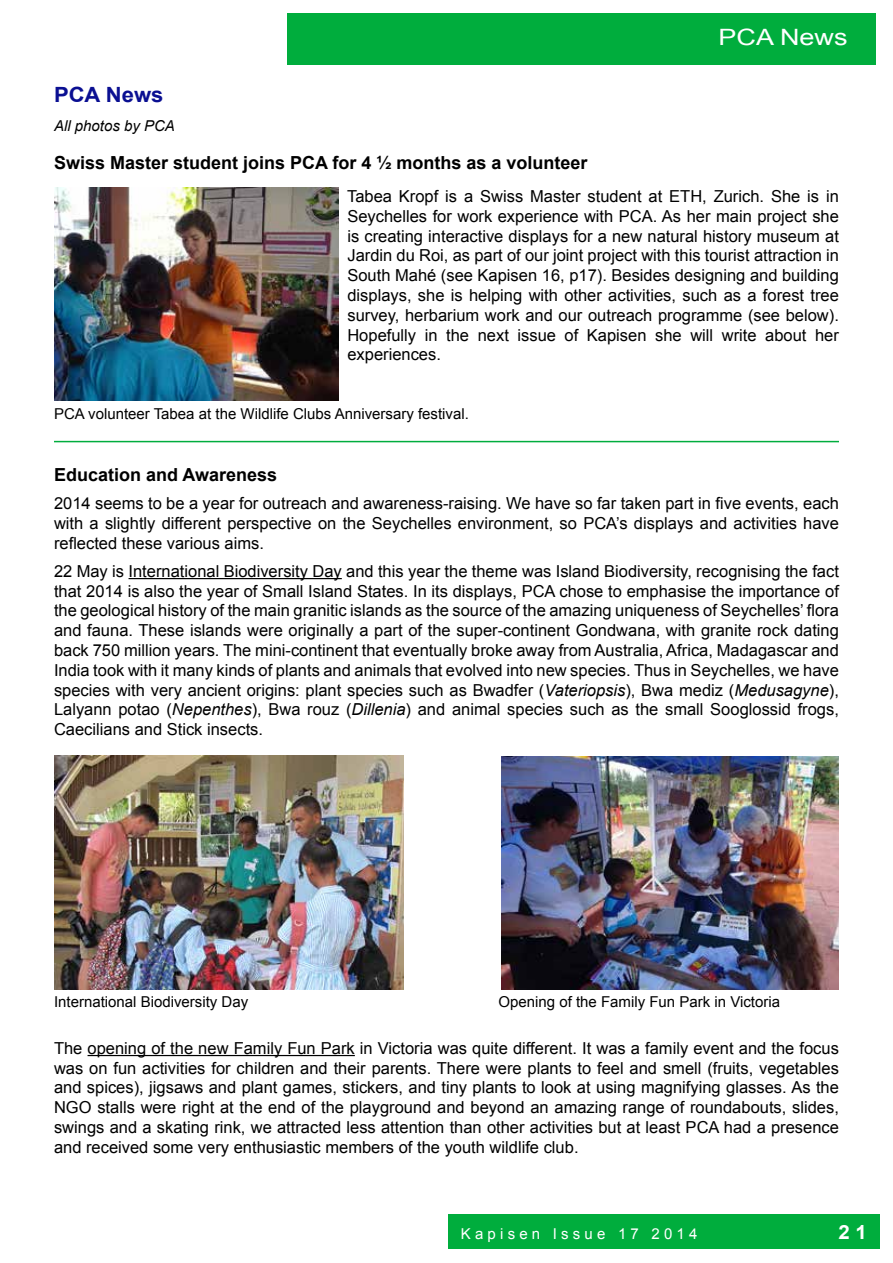
<style>
.page{position:relative;width:893px;height:1263px;background:#fff}
.page>*{position:absolute;margin:0;border:0;box-sizing:border-box;transform-origin:0 0}
.t1{font:22.5px "Arial";color:#fff;scale:1.2 1}
.t2{font:700 21px "Arial";color:#0a0f92;scale:1.05 1}
.t3{font:700 19.5px "Arial";color:#fff;scale:1.05 1}
.t4{font:700 18px "Arial";color:#000}
.t5{font:16.5px/19.8px "Arial";color:#000;text-align:justify}
.t6{font:15px "Arial";color:#000}
.t7{font:15px "Arial";letter-spacing:.28em;color:#fff}
.t8{font:italic 15px "Arial";color:#000}
.s1{font-style:italic}
</style>
<div class="page">
<div style="left:287px;top:13px;width:589px;height:52px;background:#00ad3d"></div>
<div style="left:448px;top:1214px;width:432px;height:34px;background:#00ad3d"></div>
<hr style="left:129px;top:578px;width:213px;height:1px;background:#000">
<hr style="left:88px;top:1055px;width:267px;height:1px;background:#000">
<img style="left:54px;top:188px;width:284px;height:213px">
<img style="left:54px;top:755px;width:350px;height:234px">
<img style="left:502px;top:756px;width:337px;height:234px">
<hr style="left:54px;top:441px;width:785px;height:1px;background:#00ad3d">
<h1 class="t1" style="left:719px;top:23px;width:109px">PCA News</h1>
<p class="t2" style="left:54px;top:81px;width:106px">PCA News</p>
<p class="t8" style="left:54px;top:116px;width:122px">All photos by PCA</p>
<p class="t4" style="left:54px;top:151px;width:535px">Swiss Master student joins PCA for 4 ½ months as a volunteer</p>
<p class="t5" style="left:347px;top:186px;width:493px">Tabea Kropf is a Swiss Master student at ETH, Zurich. She is in Seychelles for work experience with PCA. As her main project she is creating interactive displays for a new natural history museum at Jardin du Roi, as part of our joint project with this tourist attraction in South Mahé (see Kapisen 16, p17). Besides designing and building displays, she is helping with other activities, such as a forest tree survey, herbarium work and our outreach programme (see below).<br>Hopefully in the next issue of Kapisen she will write about her experiences.</p>
<p class="t6" style="left:54px;top:404px;width:416px">PCA volunteer Tabea at the Wildlife Clubs Anniversary festival.</p>
<p class="t4" style="left:54px;top:462px;width:225px">Education and Awareness</p>
<p class="t5" style="left:54px;top:493px;width:786px">2014 seems to be a year for outreach and awareness-raising. We have so far taken part in five events, each with a slightly different perspective on the Seychelles environment, so PCA’s displays and activities have reflected these various aims.</p>
<p class="t5" style="left:54px;top:561px;width:786px">22 May is International Biodiversity Day and this year the theme was Island Biodiversity, recognising the fact that 2014 is also the year of Small Island States. In its displays, PCA chose to emphasise the importance of the geological history of the main granitic islands as the source of the amazing uniqueness of Seychelles’ flora and fauna. These islands were originally a part of the super-continent Gondwana, with granite rock dating back 750 million years. The mini-continent that eventually broke away from Australia, Africa, Madagascar and India took with it many kinds of plants and animals that evolved into new species. Thus in Seychelles, we have species with very ancient origins: plant species such as Bwadfer (<span class="s1">Vateriopsis</span>), Bwa mediz (<span class="s1">Medusagyne</span>), Lalyann potao (<span class="s1">Nepenthes</span>), Bwa rouz (<span class="s1">Dillenia</span>) and animal species such as the small Sooglossid frogs, Caecilians and Stick insects.</p>
<p class="t6" style="left:54px;top:992px;width:196px">International Biodiversity Day</p>
<p class="t6" style="left:499px;top:992px;width:283px">Opening of the Family Fun Park in Victoria</p>
<p class="t5" style="left:54px;top:1038px;width:786px">The opening of the new Family Fun Park in Victoria was quite different. It was a family event and the focus was on fun activities for children and their parents. There were plants to feel and smell (fruits, vegetables and spices), jigsaws and plant games, stickers, and tiny plants to look at using magnifying glasses. As the NGO stalls were right at the end of the playground and beyond an amazing range of roundabouts, slides, swings and a skating rink, we attracted less attention than other activities but at least PCA had a presence and received some very enthusiastic members of the youth wildlife club.</p>
<p class="t7" style="left:461px;top:1224px;width:238px">Kapisen Issue 17 2014</p>
<p class="t3" style="left:838px;top:1219px;width:29px">2 1</p>
</div>
